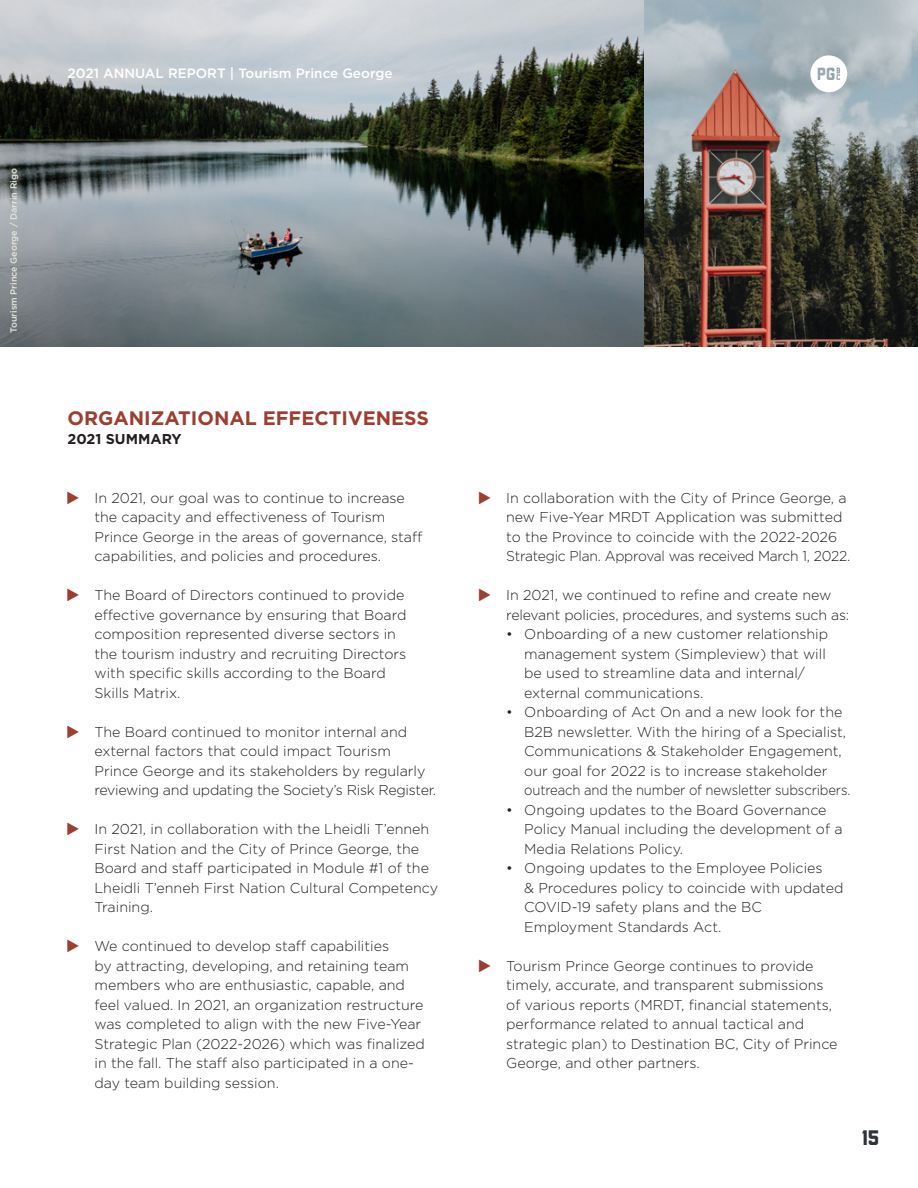
<style>
.page{position:relative;width:918px;height:1188px;background:#fff}
.page>*{position:absolute;margin:0;border:0;box-sizing:border-box;transform-origin:0 0}
.t1{font:800 21px "Liberator";color:#2e323a}
.Body_Copy{font:700 19.5px "Gotham";color:#9d3e31}
.Body_Copy_-_Bullets{font:300 14.25px/19.5px "Gotham";color:#231f20}
.Body_Copy-2{font:700 14.25px "Gotham";color:#231f20}
.t2{font:500 13.5px "Gotham";color:#fff}
.Body_Copy-3{font:500 9px "Gotham";color:#e5e7db}
</style>
<div class="page">
<img style="left:0;top:0;width:918px;height:346px">
<svg style="left:810px;top:55px;width:37px;height:37px"></svg>
<p class="Body_Copy-3" style="left:8px;top:333px;width:166px;rotate:-90deg">Tourism Prince George / Darrin Rigo</p>
<p class="t2" style="left:68px;top:65px;width:327px">2021 ANNUAL REPORT | Tourism Prince George</p>
<p class="Body_Copy" style="left:68px;top:405px;width:363px">ORGANIZATIONAL EFFECTIVENESS</p>
<p class="Body_Copy-2" style="left:68px;top:430px;width:116px">2021 SUMMARY</p>
<p class="Body_Copy_-_Bullets" style="left:94px;top:487px;width:329px">In 2021, our goal was to continue to increase the capacity and effectiveness of Tourism Prince George in the areas of governance, staff capabilities, and policies and procedures.</p>
<p class="Body_Copy_-_Bullets" style="left:94px;top:585px;width:313px">The Board of Directors continued to provide effective governance by ensuring that Board composition represented diverse sectors in the tourism industry and recruiting Directors with specific skills according to the Board Skills Matrix.</p>
<p class="Body_Copy_-_Bullets" style="left:94px;top:721px;width:343px">The Board continued to monitor internal and external factors that could impact Tourism Prince George and its stakeholders by regularly reviewing and updating the Society’s Risk Register.</p>
<p class="Body_Copy_-_Bullets" style="left:94px;top:819px;width:345px">In 2021, in collaboration with the Lheidli T’enneh First Nation and the City of Prince George, the Board and staff participated in Module #1 of the Lheidli T’enneh First Nation Cultural Competency Training.</p>
<p class="Body_Copy_-_Bullets" style="left:94px;top:936px;width:332px">We continued to develop staff capabilities<br>by attracting, developing, and retaining team members who are enthusiastic, capable, and feel valued. In 2021, an organization restructure was completed to align with the new Five-Year Strategic Plan (2022-2026) which was finalized in the fall. The staff also participated in a one&shy;day team building session.</p>
<p class="Body_Copy_-_Bullets" style="left:506px;top:487px;width:346px">In collaboration with the City of Prince George, a new Five-Year MRDT Application was submitted to the Province to coincide with the 2022-2026<br>Strategic Plan. Approval was received March 1, 2022.</p>
<p class="Body_Copy_-_Bullets" style="left:506px;top:585px;width:345px">In 2021, we continued to refine and create new relevant policies, procedures, and systems such as:</p>
<p class="Body_Copy_-_Bullets" style="left:524px;top:624px;width:305px;text-indent:-18px">• Onboarding of a new customer relationship management system (Simpleview) that will be used to streamline data and internal/ external communications.</p>
<p class="Body_Copy_-_Bullets" style="left:524px;top:702px;width:328px;text-indent:-18px">• Onboarding of Act On and a new look for the B2B newsletter. With the hiring of a Specialist, Communications &amp; Stakeholder Engagement, our goal for 2022 is to increase stakeholder outreach and the number of newsletter subscribers.</p>
<p class="Body_Copy_-_Bullets" style="left:524px;top:799px;width:320px;text-indent:-18px">• Ongoing updates to the Board Governance<br>Policy Manual including the development of a<br>Media Relations Policy.</p>
<p class="Body_Copy_-_Bullets" style="left:524px;top:858px;width:321px;text-indent:-18px">• Ongoing updates to the Employee Policies<br>&amp; Procedures policy to coincide with updated COVID-19 safety plans and the BC Employment Standards Act.</p>
<p class="Body_Copy_-_Bullets" style="left:506px;top:955px;width:333px">Tourism Prince George continues to provide timely, accurate, and transparent submissions of various reports (MRDT, financial statements, performance related to annual tactical and strategic plan) to Destination BC, City of Prince George, and other partners.</p>
<h1 class="t1" style="left:862px;top:1131px;width:19px">15</h1>
</div>
